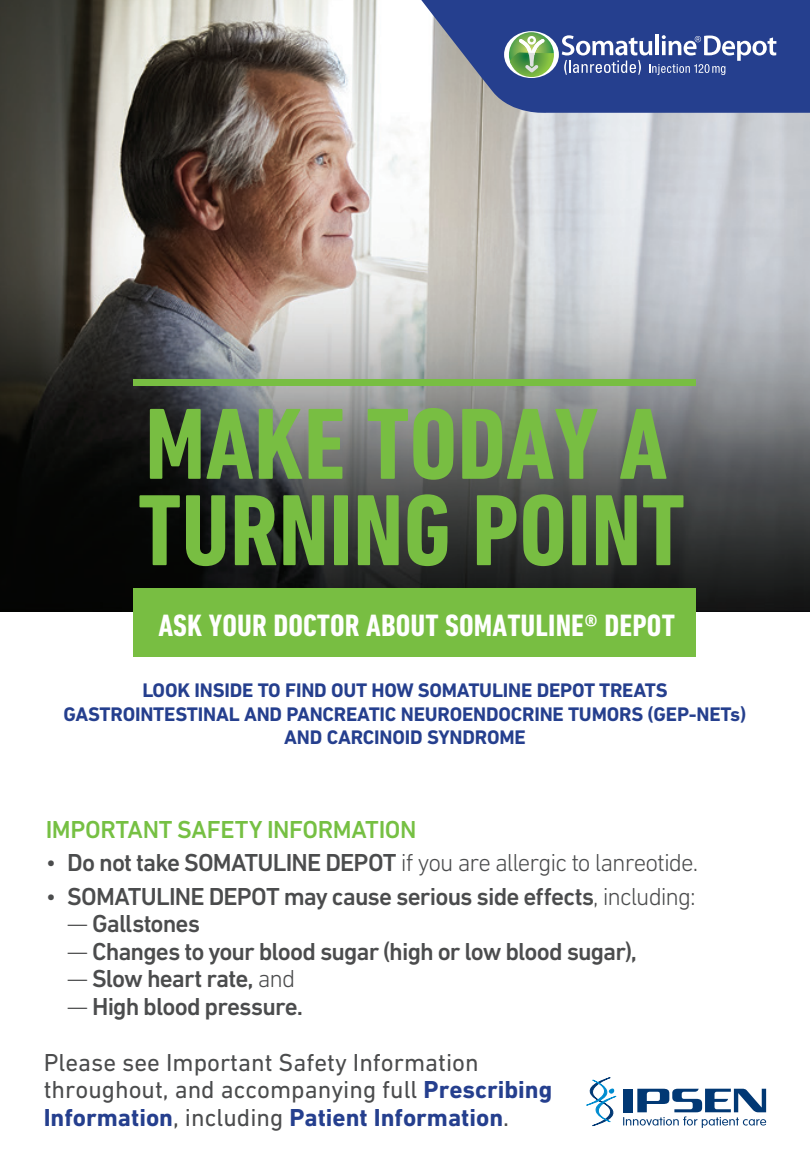
<style>
.page{position:relative;width:810px;height:1170px;background:#fff}
.page>*{position:absolute;margin:0;border:0;box-sizing:border-box;transform-origin:0 0}
.t1{font:700 condensed 102.75px/86.2px "DIN Next LT Pro";color:#78be42;scale:1.04 1}
.t2{font:700 condensed 31.5px "DIN Next LT Pro";letter-spacing:.005em;color:#fff;scale:1.04 1}
.t3{font:500 25px "DIN Next LT Pro";letter-spacing:-.035em;color:#4b4c4d}
.t4{font:25px/27.5px "DIN Next LT Pro";color:#4b4c4d}
.t5{font:300 25px "DIN Next LT Pro";letter-spacing:-.04em;color:#4b4c4d}
.t6{font:500 25px "DIN Next LT Pro";letter-spacing:-.015em;color:#76c043}
.t7{font:700 20px/23.8px "DIN Next LT Pro";letter-spacing:-.01em;color:#253f8e;text-align:center}
.s1{font-weight:500}
.s2{font-weight:300}
.s3{font-weight:700;color:#253f8e}
</style>
<div class="page">
<img style="left:0;top:0;width:810px;height:612px">
<svg style="left:421px;top:0;width:389px;height:115px;background:#415697"></svg>
<div style="left:504px;top:31px;width:55px;height:47px;background:#fff;border-radius:50%"></div>
<svg style="left:509px;top:32px;width:45px;height:45px;background:#86b27c"></svg>
<svg style="left:562px;top:35px;width:214px;height:40px"></svg>
<div style="left:133px;top:589px;width:563px;height:68px;background:#78be42"></div>
<div style="left:133px;top:379px;width:563px;height:6px;background:#78be42"></div>
<svg style="left:586px;top:1077px;width:180px;height:51px"></svg>
<h1 class="t1" style="left:138px;top:401px;width:527px">MAKE TODAY A<br>TURNING POINT</h1>
<p class="t2" style="left:158px;top:607px;width:498px">ASK YOUR DOCTOR ABOUT SOMATULINE® DEPOT</p>
<p class="t7" style="left:64px;top:678px;width:684px">LOOK INSIDE TO FIND OUT HOW SOMATULINE DEPOT TREATS<br>GASTROINTESTINAL AND PANCREATIC NEUROENDOCRINE TUMORS (GEP-NETs)<br>AND CARCINOID SYNDROME</p>
<p class="t6" style="left:46px;top:815px;width:372px">IMPORTANT SAFETY INFORMATION</p>
<p class="t5" style="left:46px;top:848px;width:654px">• <span class="s1">Do not take SOMATULINE DEPOT</span> if you are allergic to lanreotide.</p>
<p class="t3" style="left:46px;top:882px;width:651px"><span class="s2">•</span> SOMATULINE DEPOT may cause serious side effects<span class="s2">, including:</span></p>
<p class="t3" style="left:67px;top:909px;width:134px"><span class="s2">—</span> Gallstones</p>
<p class="t3" style="left:67px;top:937px;width:571px"><span class="s2">—</span> Changes to your blood sugar (high or low blood sugar),</p>
<p class="t3" style="left:67px;top:964px;width:230px"><span class="s2">—</span> Slow heart rate, <span class="s2">and</span></p>
<p class="t3" style="left:67px;top:992px;width:237px"><span class="s2">—</span> High blood pressure.</p>
<p class="t4" style="left:44px;top:1048px;width:510px">Please see Important Safety Information throughout, and accompanying full <span class="s3">Prescribing<br>Information</span>, including <span class="s3">Patient Information</span>.</p>
</div>
